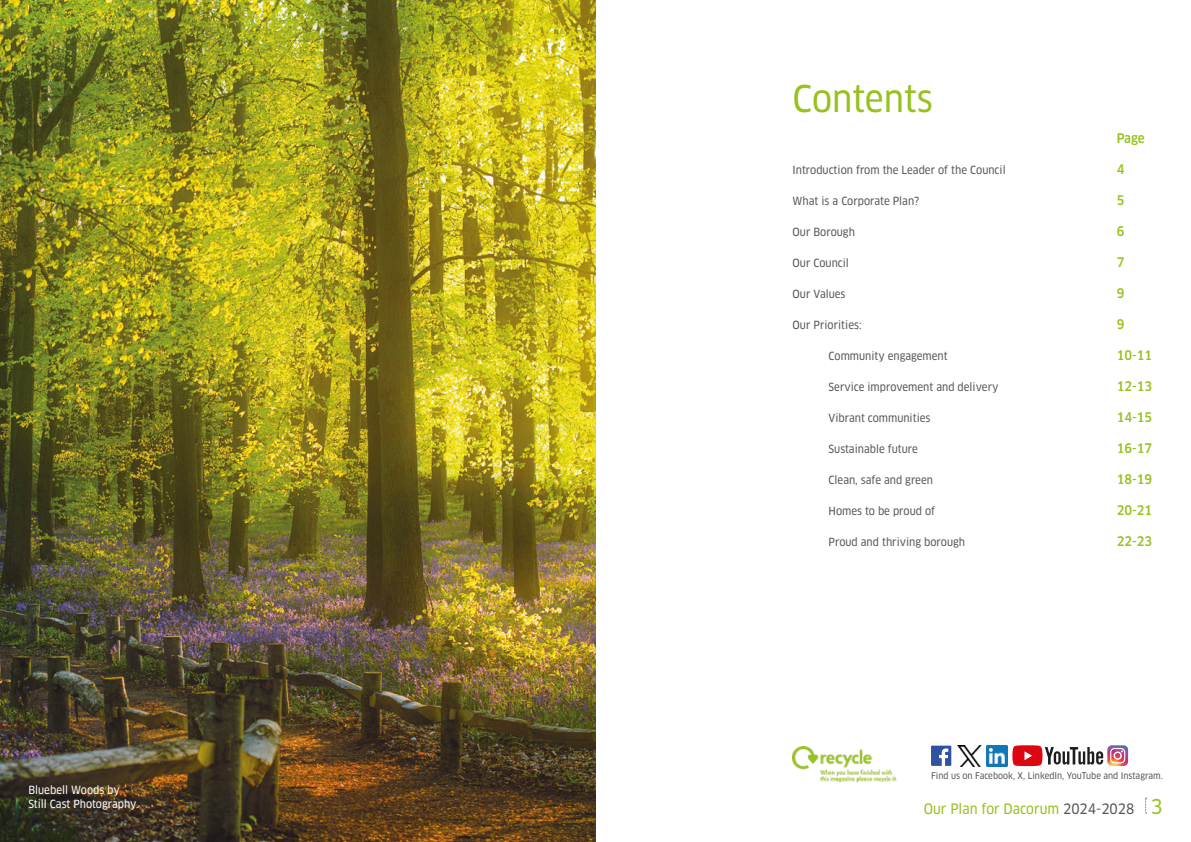
<style>
.page{position:relative;width:1191px;height:842px;background:#fff}
.page>*{position:absolute;margin:0;border:0;box-sizing:border-box;transform-origin:0 0}
.t1{font:36px "Clan OT Narrow News";color:#96c11f}
.t2{font:14px "Clan OT Narrow News";color:#96c11f}
.t3{font:500 condensed 13px "Clan OT";color:#96c11f}
.t4{font:11px "Clan OT Narrow News";color:#575756}
.t5{font:11px/14px "Clan OT Narrow News";color:#fff}
.t6{font:9px "Clan OT Narrow News";color:#575756}
.s1{color:#575756}
.s2{font-size:20px}
</style>
<div class="page">
<img style="left:0;top:0;width:595px;height:842px">
<svg style="left:1145px;top:798px;width:1px;height:16px"></svg>
<img style="left:792px;top:746px;width:104px;height:35px">
<img style="left:986px;top:745px;width:21px;height:21px">
<img style="left:957px;top:746px;width:24px;height:20px">
<svg style="left:931px;top:746px;width:20px;height:20px"></svg>
<svg style="left:1012px;top:745px;width:116px;height:21px"></svg>
<p class="t5" style="left:28px;top:783px;width:112px">Bluebell Woods by<br>Still Cast Photography.</p>
<h1 class="t1" style="left:792px;top:78px;width:142px">Contents</h1>
<p class="t3" style="left:1116px;top:131px;width:30px">Page</p>
<p class="t4" style="left:792px;top:163px;width:215px">Introduction from the Leader of the Council</p>
<p class="t3" style="left:1116px;top:162px;width:9px">4</p>
<p class="t4" style="left:792px;top:194px;width:128px">What is a Corporate Plan?</p>
<p class="t3" style="left:1116px;top:193px;width:9px">5</p>
<p class="t4" style="left:792px;top:225px;width:64px">Our Borough</p>
<p class="t3" style="left:1116px;top:224px;width:9px">6</p>
<p class="t4" style="left:792px;top:256px;width:58px">Our Council</p>
<p class="t3" style="left:1116px;top:255px;width:9px">7</p>
<p class="t4" style="left:792px;top:287px;width:54px">Our Values</p>
<p class="t3" style="left:1116px;top:286px;width:9px">9</p>
<p class="t4" style="left:792px;top:318px;width:70px">Our Priorities:</p>
<p class="t3" style="left:1116px;top:317px;width:9px">9</p>
<p class="t4" style="left:828px;top:350px;width:121px">Community engagement</p>
<p class="t3" style="left:1116px;top:348px;width:37px">10-11</p>
<p class="t4" style="left:828px;top:381px;width:171px">Service improvement and delivery</p>
<p class="t3" style="left:1116px;top:379px;width:37px">12-13</p>
<p class="t4" style="left:828px;top:412px;width:103px">Vibrant communities</p>
<p class="t3" style="left:1116px;top:410px;width:37px">14-15</p>
<p class="t4" style="left:828px;top:443px;width:91px">Sustainable future</p>
<p class="t3" style="left:1116px;top:441px;width:37px">16-17</p>
<p class="t4" style="left:828px;top:474px;width:106px">Clean, safe and green</p>
<p class="t3" style="left:1116px;top:472px;width:37px">18-19</p>
<p class="t4" style="left:828px;top:505px;width:108px">Homes to be proud of</p>
<p class="t3" style="left:1116px;top:503px;width:37px">20-21</p>
<p class="t4" style="left:828px;top:536px;width:138px">Proud and thriving borough</p>
<p class="t3" style="left:1116px;top:534px;width:37px">22-23</p>
<p class="t6" style="left:931px;top:770px;width:233px">Find us on Facebook, X, LinkedIn, YouTube and Instagram.</p>
<p class="t2" style="left:923px;top:800px;width:240px">Our Plan for Dacorum <span class="s1">2024-2028</span> <span class="s2">3</span></p>
</div>
